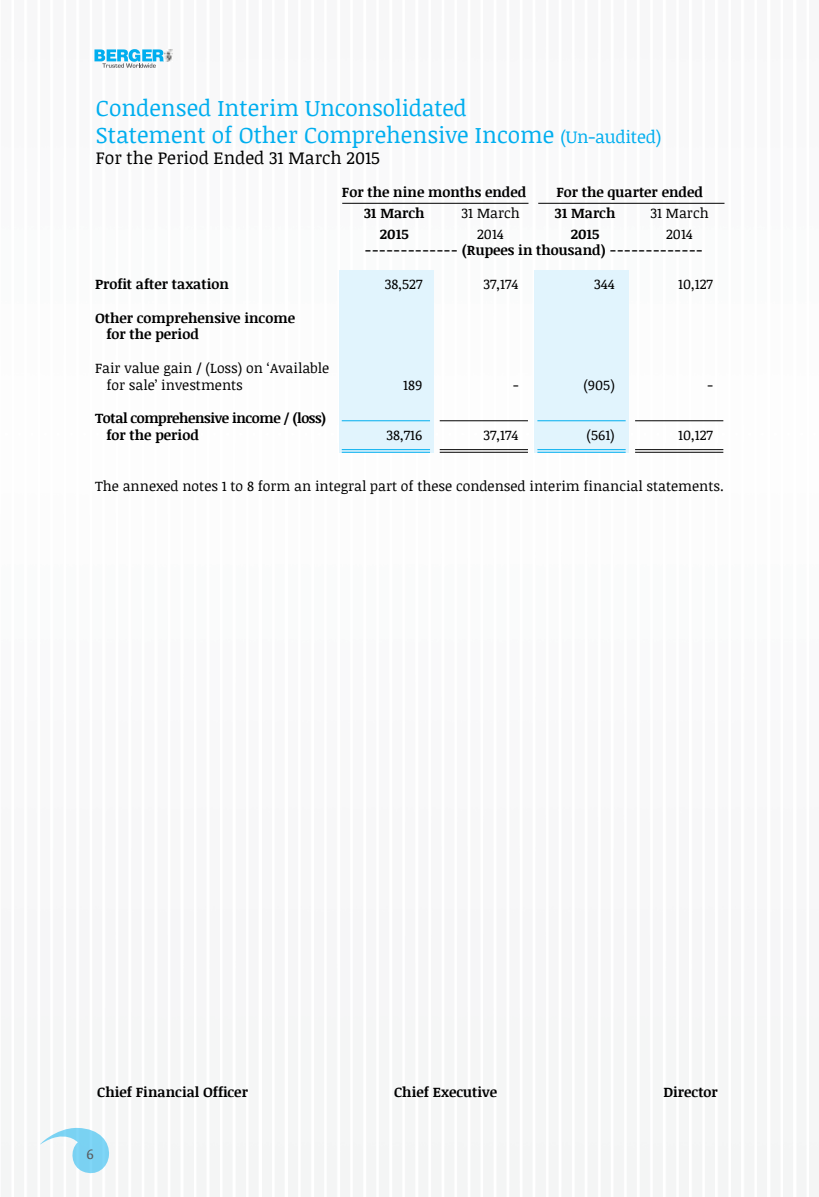
<style>
.page{position:relative;width:819px;height:1197px;background:#fff}
.page>*{position:absolute;margin:0;border:0;box-sizing:border-box;transform-origin:0 0}
.t1{font:22.75px/27.3px "Noticia Text";color:#00aeef}
.t2{font:17.5px "Noticia Text";color:#000}
.t3{font:14.17px "Noticia Text";color:#58595b}
.t4{font:14px/16.8px "Noticia Text";color:#000}
.t5{font:700 14px/16.8px "Noticia Text";color:#000}
.t6{font:700 14px/16.8px "Noticia Text";letter-spacing:-.03em;color:#000}
.s1{font-size:17.5px}
</style>
<div class="page">
<svg style="left:94px;top:49px;width:78px;height:19px"></svg>
<svg style="left:40px;top:1127px;width:70px;height:48px"></svg>
<div style="left:339px;top:270px;width:94px;height:183px;background:#e1f4fd"></div>
<div style="left:534px;top:270px;width:94px;height:183px;background:#e1f4fd"></div>
<hr style="left:342px;top:203px;width:187px;height:1px;background:#000">
<hr style="left:538px;top:203px;width:187px;height:1px;background:#000">
<hr style="left:342px;top:420px;width:88px;height:1px;background:#00aeef">
<hr style="left:440px;top:420px;width:88px;height:1px;background:#000">
<hr style="left:537px;top:420px;width:89px;height:1px;background:#00aeef">
<hr style="left:635px;top:420px;width:88px;height:1px;background:#000">
<hr style="left:342px;top:449px;width:88px;height:1px;background:#00aeef">
<hr style="left:440px;top:449px;width:88px;height:1px;background:#000">
<hr style="left:537px;top:449px;width:89px;height:1px;background:#00aeef">
<hr style="left:635px;top:449px;width:88px;height:1px;background:#000">
<hr style="left:342px;top:452px;width:88px;height:1px;background:#00aeef">
<hr style="left:440px;top:452px;width:88px;height:1px;background:#000">
<hr style="left:537px;top:452px;width:89px;height:1px;background:#00aeef">
<hr style="left:635px;top:452px;width:88px;height:1px;background:#000">
<h1 class="t1" style="left:96px;top:93px;width:567px">Condensed Interim Unconsolidated<br>Statement of Other Comprehensive Income <span class="s1">(Un-audited)</span></h1>
<p class="t2" style="left:96px;top:145px;width:286px">For the Period Ended 31 March 2015</p>
<p class="t5" style="left:342px;top:183px;width:186px">For the nine months ended</p>
<p class="t5" style="left:556px;top:183px;width:148px">For the quarter ended</p>
<p class="t5" style="left:364px;top:204px;width:62px">31 March</p>
<p class="t4" style="left:462px;top:204px;width:60px">31 March</p>
<p class="t5" style="left:555px;top:204px;width:62px">31 March</p>
<p class="t4" style="left:651px;top:204px;width:60px">31 March</p>
<p class="t5" style="left:380px;top:225px;width:30px">2015</p>
<p class="t4" style="left:477px;top:225px;width:28px">2014</p>
<p class="t5" style="left:571px;top:225px;width:30px">2015</p>
<p class="t4" style="left:666px;top:225px;width:28px">2014</p>
<p class="t5" style="left:365px;top:242px;width:340px">------------- (Rupees in thousand) -------------</p>
<p class="t5" style="left:95px;top:275px;width:135px">Profit after taxation</p>
<p class="t4" style="left:385px;top:275px;width:39px">38,527</p>
<p class="t4" style="left:483px;top:275px;width:37px">37,174</p>
<p class="t4" style="left:594px;top:275px;width:22px">344</p>
<p class="t4" style="left:678px;top:275px;width:36px">10,127</p>
<p class="t5" style="left:106px;top:309px;width:190px;text-indent:-11px">Other comprehensive income for the period</p>
<p class="t4" style="left:106px;top:359px;width:224px;text-indent:-11px">Fair value gain / (Loss) on ‘Available for sale’ investments</p>
<p class="t4" style="left:403px;top:376px;width:21px">189</p>
<p class="t4" style="left:513px;top:376px;width:7px">-</p>
<p class="t4" style="left:583px;top:376px;width:33px">(905)</p>
<p class="t4" style="left:707px;top:376px;width:7px">-</p>
<p class="t6" style="left:106px;top:410px;width:221px;text-indent:-11px">Total comprehensive income / (loss) for the period</p>
<p class="t4" style="left:386px;top:427px;width:37px">38,716</p>
<p class="t4" style="left:483px;top:427px;width:37px">37,174</p>
<p class="t4" style="left:587px;top:427px;width:30px">(561)</p>
<p class="t4" style="left:678px;top:427px;width:36px">10,127</p>
<p class="t4" style="left:95px;top:477px;width:630px">The annexed notes 1 to 8 form an integral part of these condensed interim financial statements.</p>
<p class="t5" style="left:97px;top:1083px;width:152px">Chief Financial Officer</p>
<p class="t5" style="left:394px;top:1083px;width:104px">Chief Executive</p>
<p class="t5" style="left:663px;top:1083px;width:56px">Director</p>
<p class="t3" style="left:87px;top:1144px;width:9px">6</p>
</div>
